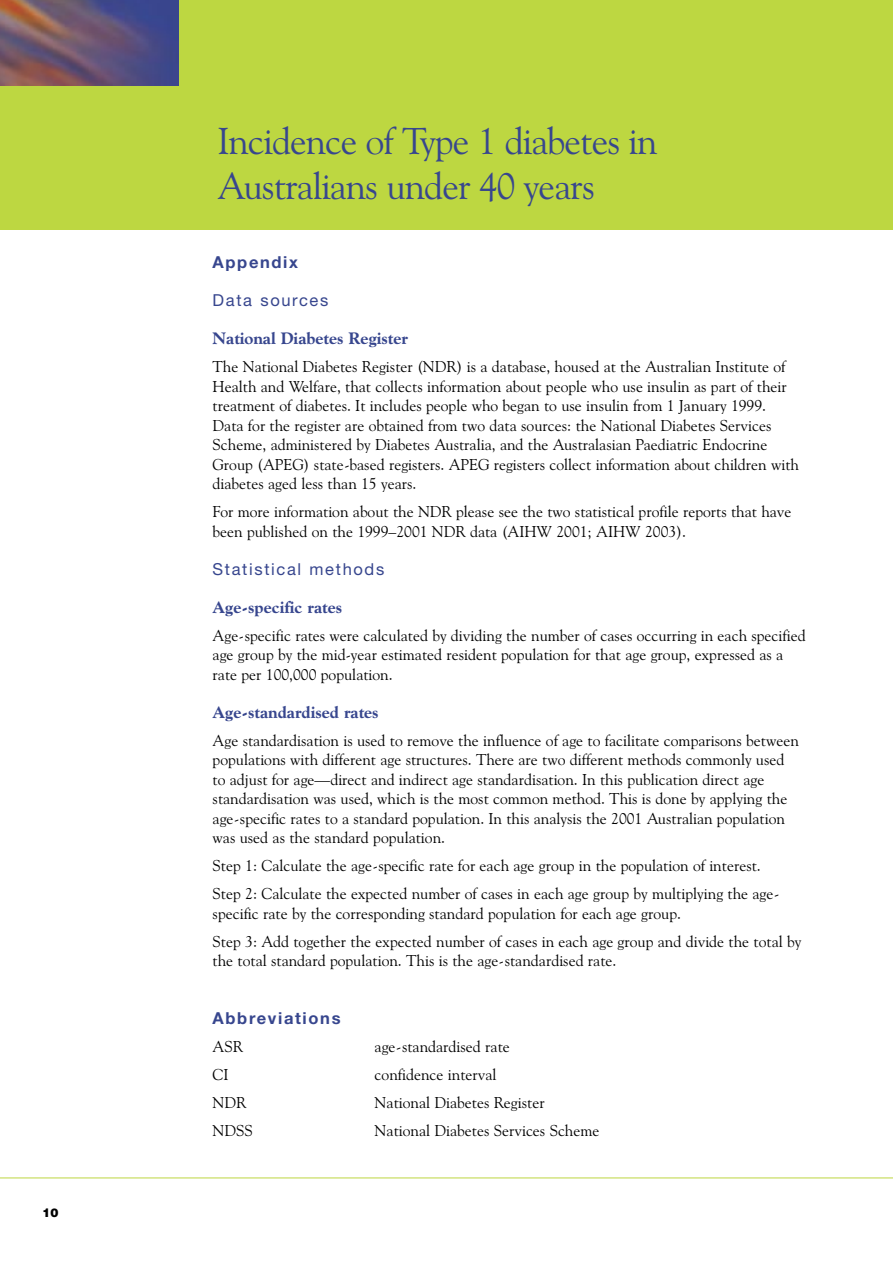
<style>
.page{position:relative;width:893px;height:1263px;background:#fff}
.page>*{position:absolute;margin:0;border:0;box-sizing:border-box;transform-origin:0 0}
.t1{font:37.5px/45px "Goudy Old Style BT";letter-spacing:-.025em;color:#37468e}
.Heading_C{font:800 16.5px "Goudy Old Style BT";color:#37468e}
.Heading_B{font:16.5px "Helvetica Neue LT";letter-spacing:.1em;color:#37468e}
.Heading_A{font:700 16.5px "Helvetica Neue LT";letter-spacing:.1em;color:#37468e}
.Text{font:15.75px/19.5px "Goudy Old Style BT";color:#000}
.t2{font:900 12px "Helvetica";color:#000}
</style>
<div class="page">
<div style="left:0;top:9px;width:893px;height:221px;background:#bdd741"></div>
<div style="left:0;top:0;width:893px;height:85px;background:#bdd741"></div>
<hr style="left:0;top:1177px;width:893px;height:1px;background:#bdd741">
<img style="left:0;top:0;width:179px;height:85px">
<p class="t2" style="left:43px;top:1205px;width:18px">10</p>
<h1 class="t1" style="left:217px;top:118px;width:441px">Incidence of Type 1 diabetes in<br>Australians under 40 years</h1>
<p class="Heading_A" style="left:213px;top:252px;width:87px">Appendix</p>
<p class="Heading_B" style="left:213px;top:290px;width:117px">Data sources</p>
<p class="Heading_C" style="left:213px;top:328px;width:197px">National Diabetes Register</p>
<p class="Text" style="left:213px;top:357px;width:588px">The National Diabetes Register (NDR) is a database, housed at the Australian Institute of Health and Welfare, that collects information about people who use insulin as part of their treatment of diabetes. It includes people who began to use insulin from 1 January 1999.<br>Data for the register are obtained from two data sources: the National Diabetes Services Scheme, administered by Diabetes Australia, and the Australasian Paediatric Endocrine Group (APEG) state-based registers. APEG registers collect information about children with diabetes aged less than 15 years.</p>
<p class="Text" style="left:213px;top:502px;width:580px">For more information about the NDR please see the two statistical profile reports that have been published on the 1999–2001 NDR data (AIHW 2001; AIHW 2003).</p>
<p class="Heading_B" style="left:213px;top:559px;width:173px">Statistical methods</p>
<p class="Heading_C" style="left:213px;top:597px;width:131px">Age-specific rates</p>
<p class="Text" style="left:213px;top:625px;width:595px">Age-specific rates were calculated by dividing the number of cases occurring in each specified age group by the mid-year estimated resident population for that age group, expressed as a rate per 100,000 population.</p>
<p class="Heading_C" style="left:213px;top:702px;width:167px">Age-standardised rates</p>
<p class="Text" style="left:213px;top:730px;width:588px">Age standardisation is used to remove the influence of age to facilitate comparisons between populations with different age structures. There are two different methods commonly used to adjust for age—direct and indirect age standardisation. In this publication direct age standardisation was used, which is the most common method. This is done by applying the age-specific rates to a standard population. In this analysis the 2001 Australian population was used as the standard population.</p>
<p class="Text" style="left:213px;top:856px;width:550px">Step 1: Calculate the age-specific rate for each age group in the population of interest.</p>
<p class="Text" style="left:213px;top:884px;width:568px">Step 2: Calculate the expected number of cases in each age group by multiplying the age&shy;specific rate by the corresponding standard population for each age group.</p>
<p class="Text" style="left:213px;top:931px;width:590px">Step 3: Add together the expected number of cases in each age group and divide the total by the total standard population. This is the age-standardised rate.</p>
<p class="Heading_A" style="left:213px;top:1008px;width:129px">Abbreviations</p>
<p class="Text" style="left:213px;top:1036px;width:32px">ASR</p>
<p class="Text" style="left:375px;top:1036px;width:137px">age-standardised rate</p>
<p class="Text" style="left:213px;top:1064px;width:17px">CI</p>
<p class="Text" style="left:375px;top:1064px;width:123px">confidence interval</p>
<p class="Text" style="left:213px;top:1092px;width:35px">NDR</p>
<p class="Text" style="left:375px;top:1092px;width:172px">National Diabetes Register</p>
<p class="Text" style="left:213px;top:1120px;width:42px">NDSS</p>
<p class="Text" style="left:375px;top:1120px;width:226px">National Diabetes Services Scheme</p>
</div>
